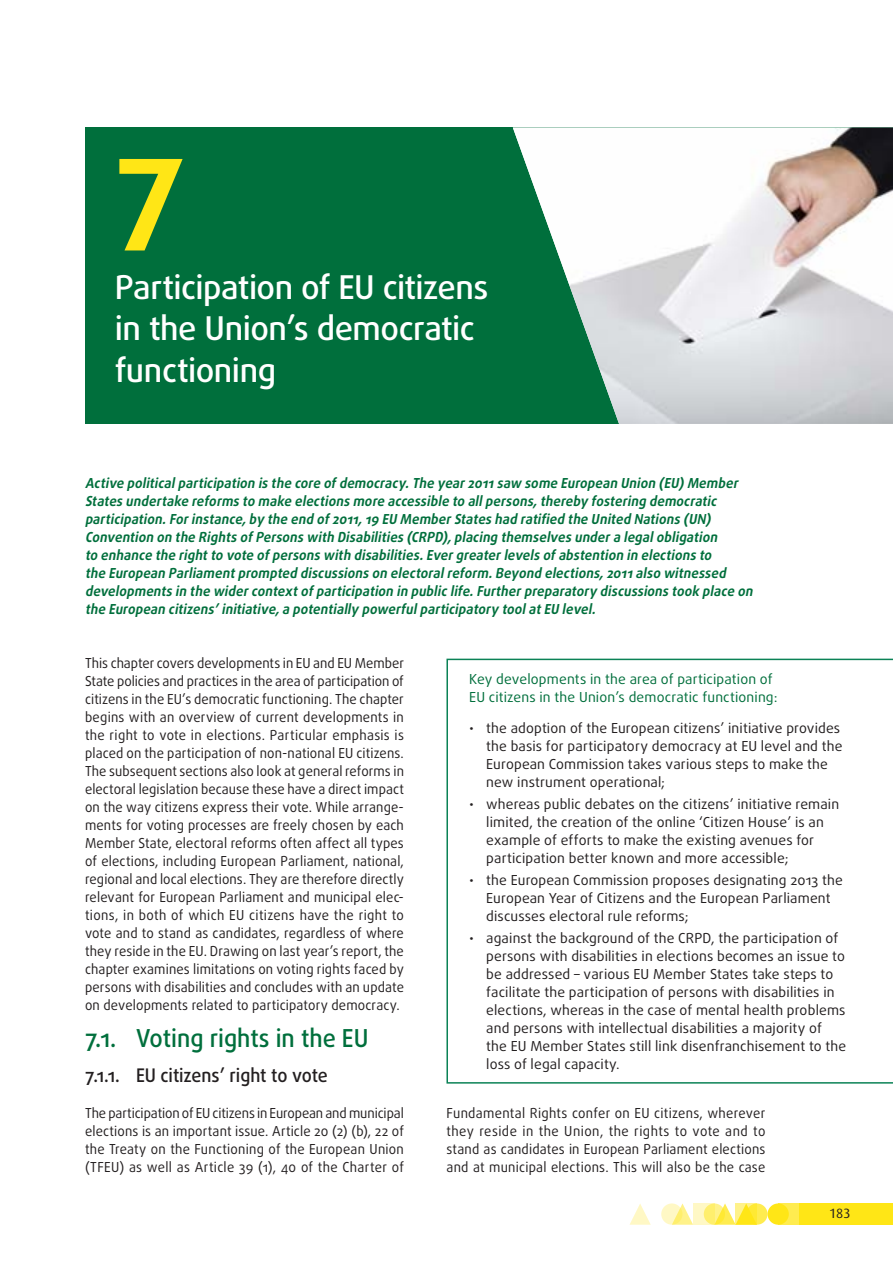
<style>
.page{position:relative;width:893px;height:1263px;background:#fff}
.page>*{position:absolute;margin:0;border:0;box-sizing:border-box;transform-origin:0 0}
.t1{font:700 131.1px "Daxline Pro";color:#ffe616}
.t2{font:500 32.85px/41.4px "Daxline Pro";letter-spacing:-.015em;color:#fff}
.t3{font:500 24.75px "Daxline Pro";color:#006f3c;scale:.95 1}
.t4{font:500 18.75px "Daxline Pro";letter-spacing:-.005em;color:#231f20;scale:.95 1}
.t5{font:13.8px/18px "Daxline Pro";letter-spacing:.01em;color:#231f20;text-align:justify;scale:.95 1}
.t6{font:13.8px/18px "Daxline Pro";letter-spacing:.01em;color:#231f20}
.t7{font:italic 700 13.8px/18px "Daxline Pro";color:#006f3c;scale:.95 1}
.t8{font:13.8px/18px "Daxline Pro";letter-spacing:.01em;color:#006f3c}
.t9{font:13.5px "Dax";color:#231f20}
</style>
<div class="page">
<div style="left:746px;top:1203px;width:21px;height:22px;background:#ffec50;border-radius:50%"></div>
<div style="left:778px;top:1203px;width:21px;height:22px;background:#ffec50"></div>
<div style="left:799px;top:1203px;width:94px;height:22px;background:#ffe616"></div>
<svg style="left:675px;top:1203px;width:18px;height:22px"></svg>
<svg style="left:629px;top:1204px;width:22px;height:21px"></svg>
<div style="left:767px;top:1203px;width:22px;height:22px;background:#ffe616;border-radius:50%"></div>
<svg style="left:718px;top:1203px;width:18px;height:22px"></svg>
<svg style="left:704px;top:1203px;width:21px;height:22px"></svg>
<svg style="left:661px;top:1203px;width:21px;height:22px"></svg>
<svg style="left:736px;top:1203px;width:21px;height:22px"></svg>
<svg style="left:693px;top:1203px;width:21px;height:22px"></svg>
<div style="left:85px;top:128px;width:808px;height:296px;background:#006f3c"></div>
<img style="left:513px;top:128px;width:380px;height:296px">
<svg style="left:446px;top:659px;width:447px;height:424px"></svg>
<h1 class="t1" style="left:115px;top:95px;width:73px">7</h1>
<h2 class="t2" style="left:115px;top:266px;width:375px">Participation of EU citizens in the Union’s democratic functioning</h2>
<p class="t7" style="left:85px;top:474px;width:708px">Active politicalparticipation is the core ofdemocracy.The year2011saw some European Union (EU)Member States undertake reforms to make elections more accessible to allpersons,thereby fostering democratic participation.Forinstance,by the end of2011,19 EU MemberStates had ratified the United Nations (UN)<br>Convention on the Rights ofPersons with Disabilities (CRPD),placing themselves undera legalobligation<br>to enhance the rightto vote ofpersons with disabilities.Evergreaterlevels ofabstention in elections to<br>the European Parliamentprompted discussions on electoralreform.Beyond elections,2011also witnessed developments in the widercontextofparticipation in publiclife.Furtherpreparatory discussions took place on the European citizens’initiative,a potentially powerfulparticipatory toolatEU level.</p>
<p class="t5" style="left:85px;top:654px;width:337px">This chapter covers developments in EU and EU Member State policies and practices in the area of participation of citizens in the EU’s democratic functioning. The chapter begins with an overview of current developments in the right to vote in elections. Particular emphasis is placed on the participation of non‑national EU citizens.<br>The subsequent sections also look at general reforms in electoral legislation because these have a direct impact on the way citizens express their vote. While arrange‑ ments for voting processes are freely chosen by each Member State, electoral reforms often affect all types of elections, including European Parliament, national, regional and local elections. They are therefore directly relevant for European Parliament and municipal elec‑ tions, in both of which EU citizens have the right to vote and to stand as candidates, regardless of where they reside in the EU. Drawing on last year’s report, the chapter examines limitations on voting rights faced by persons with disabilities and concludes with an update on developments related to participatory democracy.</p>
<p class="t8" style="left:469px;top:670px;width:310px">Key developments in the area of participation of<br>EU citizens in the Union’s democratic functioning:</p>
<p class="t6" style="left:486px;top:719px;width:358px;text-indent:-17px">• the adoption of the European citizens’ initiative provides the basis for participatory democracy at EU level and the European Commission takes various steps to make the new instrument operational;</p>
<p class="t6" style="left:486px;top:795px;width:354px;text-indent:-17px">• whereas public debates on the citizens’ initiative remain limited, the creation of the online ‘Citizen House’ is an example of efforts to make the existing avenues for participation better known and more accessible;</p>
<p class="t6" style="left:486px;top:871px;width:358px;text-indent:-17px">• the European Commission proposes designating 2013 the<br>European Year of Citizens and the European Parliament discusses electoral rule reforms;</p>
<p class="t6" style="left:486px;top:929px;width:361px;text-indent:-17px">• against the background of the CRPD, the participation of persons with disabilities in elections becomes an issue to be addressed – various EU Member States take steps to facilitate the participation of persons with disabilities in elections, whereas in the case of mental health problems and persons with intellectual disabilities a majority of<br>the EU Member States still link disenfranchisement to the loss of legal capacity.</p>
<h3 class="t3" style="left:85px;top:1022px;width:284px">7.1.Voting rights in the EU</h3>
<h3 class="t4" style="left:85px;top:1062px;width:43px">7.1.1.EU</h3>
<h3 class="t4" style="left:161px;top:1062px;width:177px">citizens’ right to vote</h3>
<p class="t5" style="left:85px;top:1104px;width:337px">The participation of EU citizens in European and municipal elections is an important issue. Article 20 (2) (b), 22 of the Treaty on the Functioning of the European Union (TFEU) as well as Article 39 (1), 40 of the Charter of</p>
<p class="t5" style="left:446px;top:1104px;width:337px">Fundamental Rights confer on EU citizens, wherever they reside in the Union, the rights to vote and to stand as candidates in European Parliament elections and at municipal elections. This will also be the case</p>
<p class="t9" style="left:829px;top:1206px;width:23px">183</p>
</div>
